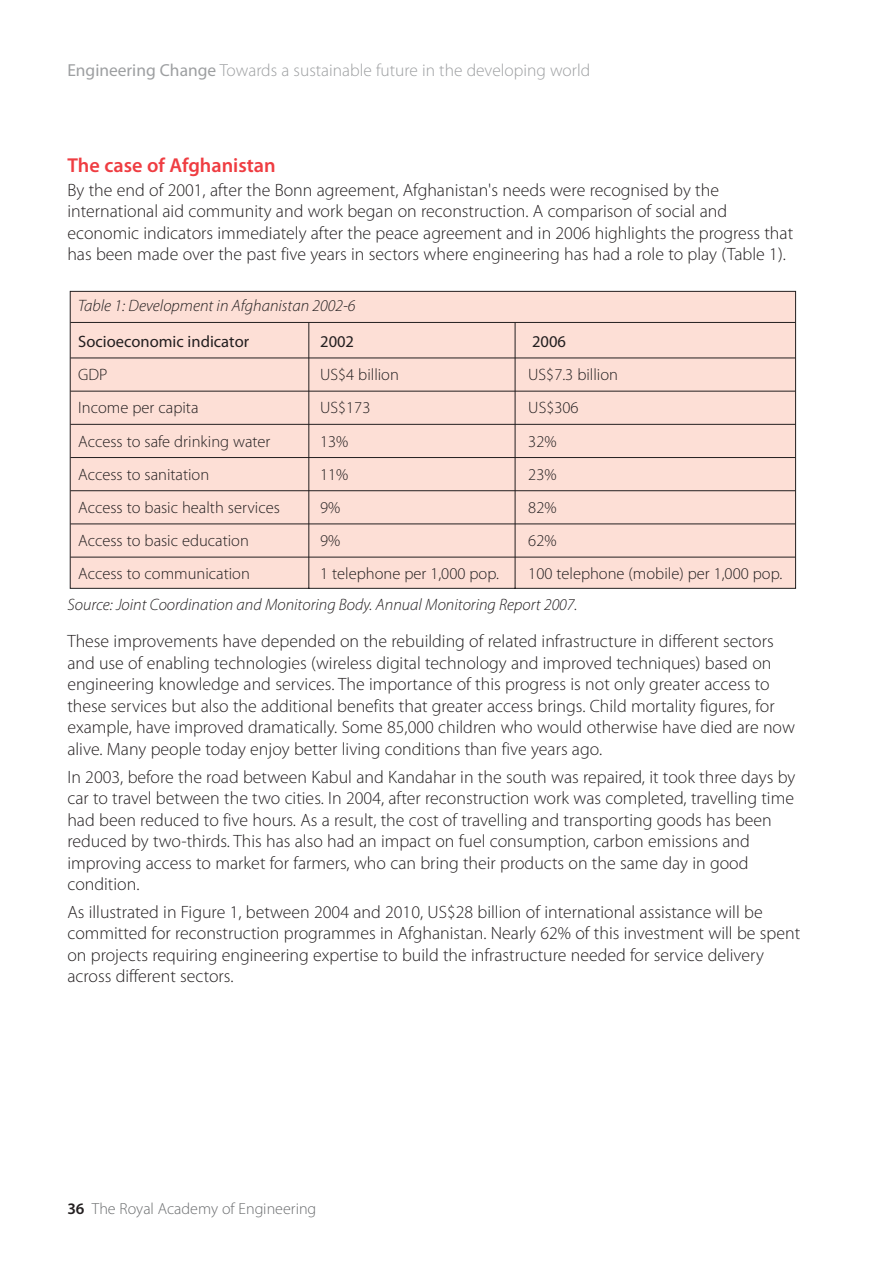
<style>
.page{position:relative;width:893px;height:1263px;background:#fff}
.page>*{position:absolute;margin:0;border:0;box-sizing:border-box;transform-origin:0 0}
.t1{font:600 20.25px "Myriad Pro";color:#ef3d42}
.t2{font:300 17.85px/21.5px "Myriad Pro";color:#231f20}
.t3{font:300 17.4px "Myriad Pro";color:#9d9fa1}
.t4{font:300 16.5px "Myriad Pro";color:#231f20}
.t5{font:italic 300 16.5px "Myriad Pro";color:#231f20}
.t6{font:16.5px "Myriad Pro";color:#231f20}
.t7{font:300 16.05px "Myriad Pro";color:#6c6e70}
.s1{font-weight:400}
.s2{font-weight:600;color:#231f20}
</style>
<div class="page">
<svg style="left:70px;top:291px;width:726px;height:298px;background:#f3d6ce"></svg>
<p class="t3" style="left:67px;top:63px;width:524px"><span class="s1">Engineering Change</span> Towards a sustainable future in the developing world</p>
<p class="t1" style="left:67px;top:157px;width:210px">The case of Afghanistan</p>
<p class="t2" style="left:67px;top:180px;width:727px">By the end of 2001, after the Bonn agreement, Afghanistan's needs were recognised by the international aid community and work began on reconstruction. A comparison of social and economic indicators immediately after the peace agreement and in 2006 highlights the progress that has been made over the past five years in sectors where engineering has had a role to play (Table 1).</p>
<p class="t5" style="left:78px;top:299px;width:279px">Table 1: Development in Afghanistan 2002-6</p>
<p class="t6" style="left:78px;top:335px;width:172px">Socioeconomic indicator</p>
<p class="t6" style="left:320px;top:335px;width:35px">2002</p>
<p class="t6" style="left:532px;top:335px;width:35px">2006</p>
<p class="t4" style="left:78px;top:368px;width:31px">GDP</p>
<p class="t4" style="left:320px;top:368px;width:80px">US$4 billion</p>
<p class="t4" style="left:528px;top:368px;width:91px">US$7.3 billion</p>
<p class="t4" style="left:78px;top:401px;width:122px">Income per capita</p>
<p class="t4" style="left:320px;top:401px;width:52px">US$173</p>
<p class="t4" style="left:528px;top:401px;width:52px">US$306</p>
<p class="t4" style="left:78px;top:435px;width:194px">Access to safe drinking water</p>
<p class="t4" style="left:320px;top:435px;width:30px">13%</p>
<p class="t4" style="left:528px;top:435px;width:30px">32%</p>
<p class="t4" style="left:78px;top:468px;width:133px">Access to sanitation</p>
<p class="t4" style="left:320px;top:468px;width:30px">11%</p>
<p class="t4" style="left:528px;top:468px;width:30px">23%</p>
<p class="t4" style="left:78px;top:501px;width:203px">Access to basic health services</p>
<p class="t4" style="left:320px;top:501px;width:22px">9%</p>
<p class="t4" style="left:528px;top:501px;width:30px">82%</p>
<p class="t4" style="left:78px;top:534px;width:172px">Access to basic education</p>
<p class="t4" style="left:320px;top:534px;width:22px">9%</p>
<p class="t4" style="left:528px;top:534px;width:30px">62%</p>
<p class="t4" style="left:78px;top:567px;width:173px">Access to communication</p>
<p class="t4" style="left:320px;top:567px;width:180px">1 telephone per 1,000 pop.</p>
<p class="t4" style="left:528px;top:567px;width:256px">100 telephone (mobile) per 1,000 pop.</p>
<p class="t5" style="left:67px;top:598px;width:512px">Source: Joint Coordination and Monitoring Body. Annual Monitoring Report 2007.</p>
<p class="t2" style="left:67px;top:632px;width:729px">These improvements have depended on the rebuilding of related infrastructure in different sectors and use of enabling technologies (wireless digital technology and improved techniques) based on engineering knowledge and services. The importance of this progress is not only greater access to these services but also the additional benefits that greater access brings. Child mortality figures, for example, have improved dramatically. Some 85,000 children who would otherwise have died are now alive. Many people today enjoy better living conditions than five years ago.</p>
<p class="t2" style="left:67px;top:767px;width:729px">In 2003, before the road between Kabul and Kandahar in the south was repaired, it took three days by car to travel between the two cities. In 2004, after reconstruction work was completed, travelling time had been reduced to five hours. As a result, the cost of travelling and transporting goods has been reduced by two-thirds. This has also had an impact on fuel consumption, carbon emissions and improving access to market for farmers, who can bring their products on the same day in good condition.</p>
<p class="t2" style="left:67px;top:902px;width:734px">As illustrated in Figure 1, between 2004 and 2010, US$28 billion of international assistance will be committed for reconstruction programmes in Afghanistan. Nearly 62% of this investment will be spent on projects requiring engineering expertise to build the infrastructure needed for service delivery across different sectors.</p>
<p class="t7" style="left:67px;top:1203px;width:250px"><span class="s2">36</span> The Royal Academy of Engineering</p>
</div>
